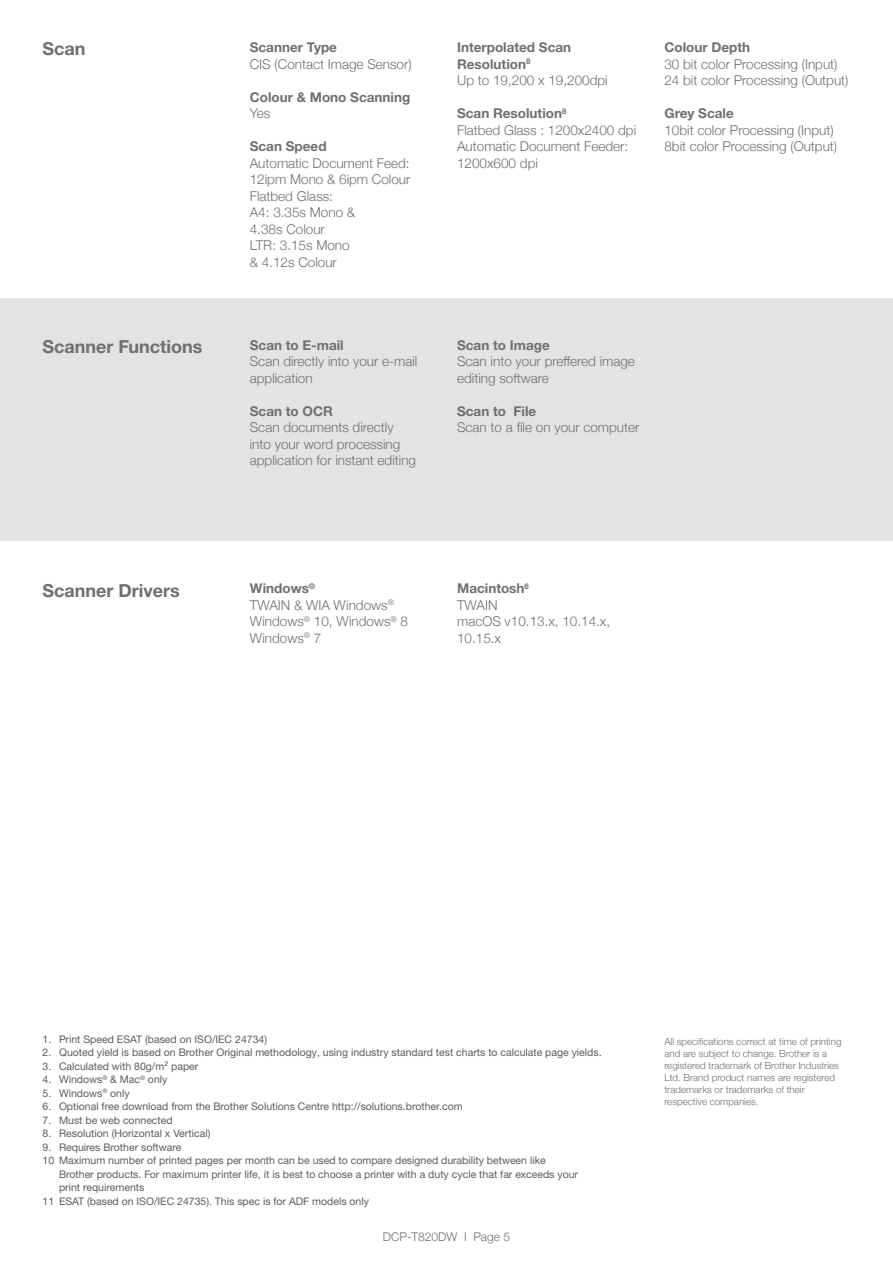
<style>
.page{position:relative;width:893px;height:1263px;background:#fff}
.page>*{position:absolute;margin:0;border:0;box-sizing:border-box;transform-origin:0 0}
.t1{font:700 18px "Helvetica Neue LTW1 G";color:#706f6f}
.t2{font:300 13.5px/16.5px "Helvetica Neue";color:#706f6f}
.t3{font:700 13.5px/16.5px "Helvetica Neue LTW1 G";color:#706f6f}
.t4{font:300 12px "Helvetica Neue";color:#706f6f}
.t5{font:10.5px "Helvetica Neue LTW1 G";color:#5c5c5b}
.t6{font:300 9.75px/12px "Helvetica Neue";color:#706f6f}
</style>
<div class="page">
<div style="left:0;top:299px;width:893px;height:242px;background:#e3e3e3"></div>
<h1 class="t1" style="left:43px;top:38px;width:45px">Scan</h1>
<p class="t3" style="left:457px;top:39px;width:116px">Interpolated Scan<br>Resolution<sup>8</sup></p>
<p class="t2" style="left:457px;top:71px;width:152px">Up to 19,200 x 19,200dpi</p>
<p class="t3" style="left:457px;top:105px;width:111px">Scan Resolution<sup>8</sup></p>
<p class="t2" style="left:457px;top:121px;width:181px">Flatbed Glass : 1200x2400 dpi<br>Automatic Document Feeder:<br>1200x600 dpi</p>
<p class="t3" style="left:250px;top:39px;width:89px">Scanner Type</p>
<p class="t2" style="left:250px;top:55px;width:163px">CIS (Contact Image Sensor)</p>
<p class="t3" style="left:250px;top:88px;width:162px">Colour &amp; Mono Scanning</p>
<p class="t2" style="left:250px;top:104px;width:22px">Yes</p>
<p class="t3" style="left:250px;top:138px;width:78px">Scan Speed</p>
<p class="t2" style="left:250px;top:154px;width:162px">Automatic Document Feed:<br>12ipm Mono &amp; 6ipm Colour<br>Flatbed Glass:<br>A4: 3.35s Mono &amp;<br>4.38s Colour<br>LTR: 3.15s Mono<br>&amp; 4.12s Colour</p>
<p class="t3" style="left:664px;top:39px;width:87px">Colour Depth</p>
<p class="t2" style="left:664px;top:55px;width:186px">30 bit color Processing (Input)<br>24 bit color Processing (Output)</p>
<p class="t3" style="left:664px;top:105px;width:71px">Grey Scale</p>
<p class="t2" style="left:664px;top:121px;width:174px">10bit color Processing (Input)<br>8bit color Processing (Output)</p>
<h1 class="t1" style="left:43px;top:335px;width:162px">Scanner Functions</h1>
<p class="t3" style="left:250px;top:337px;width:95px">Scan to E-mail</p>
<p class="t2" style="left:250px;top:352px;width:169px">Scan directly into your e-mail application</p>
<p class="t3" style="left:250px;top:403px;width:84px">Scan to OCR</p>
<p class="t2" style="left:250px;top:418px;width:168px">Scan documents directly into your word processing application for instant editing</p>
<p class="t3" style="left:457px;top:337px;width:94px">Scan to Image</p>
<p class="t2" style="left:457px;top:352px;width:179px">Scan into your preffered image editing software</p>
<p class="t3" style="left:457px;top:403px;width:81px">Scan to File</p>
<p class="t2" style="left:457px;top:418px;width:184px">Scan to a file on your computer</p>
<p class="t3" style="left:250px;top:580px;width:67px">Windows<sup>®</sup></p>
<p class="t2" style="left:250px;top:596px;width:160px">TWAIN &amp; WIA Windows<sup>®<br></sup>Windows<sup>®</sup> 10, Windows<sup>®</sup> 8<br>Windows<sup>®</sup> 7</p>
<h1 class="t1" style="left:43px;top:579px;width:139px">Scanner Drivers</h1>
<p class="t3" style="left:457px;top:580px;width:73px">Macintosh<sup>6</sup></p>
<p class="t2" style="left:457px;top:596px;width:155px">TWAIN<br>macOS v10.13.x, 10.14.x,<br>10.15.x</p>
<p class="t5" style="left:43px;top:1032px;width:226px">1. Print Speed ESAT (based on ISO/IEC 24734)</p>
<p class="t5" style="left:43px;top:1046px;width:561px">2. Quoted yield is based on Brother Original methodology, using industry standard test charts to calculate page yields.</p>
<p class="t5" style="left:43px;top:1059px;width:157px">3. Calculated with 80g/m² paper</p>
<p class="t5" style="left:43px;top:1073px;width:126px">4. Windows<sup>®</sup> &amp; Mac<sup>®</sup> only</p>
<p class="t5" style="left:43px;top:1086px;width:89px">5. Windows<sup>®</sup> only</p>
<p class="t5" style="left:43px;top:1100px;width:422px">6. Optional free download from the Brother Solutions Centre http://solutions.brother.com</p>
<p class="t5" style="left:43px;top:1113px;width:132px">7. Must be web connected</p>
<p class="t5" style="left:43px;top:1127px;width:169px">8. Resolution (Horizontal x Vertical)</p>
<p class="t5" style="left:43px;top:1140px;width:140px">9. Requires Brother software</p>
<p class="t5" style="left:43px;top:1154px;width:505px">10 Maximum number of printed pages per month can be used to compare designed durability between like</p>
<p class="t5" style="left:59px;top:1167px;width:520px">Brother products. For maximum printer life, it is best to choose a printer with a duty cycle that far exceeds your</p>
<p class="t5" style="left:59px;top:1181px;width:87px">print requirements</p>
<p class="t5" style="left:43px;top:1194px;width:328px">11 ESAT (based on ISO/IEC 24735). This spec is for ADF models only</p>
<p class="t4" style="left:383px;top:1226px;width:129px">DCP-T820DW I Page 5</p>
<p class="t6" style="left:664px;top:1034px;width:178px">All specifications correct at time of printing and are subject to change. Brother is a registered trademark of Brother Industries Ltd. Brand product names are registered trademarks or trademarks of their respective companies.</p>
</div>
